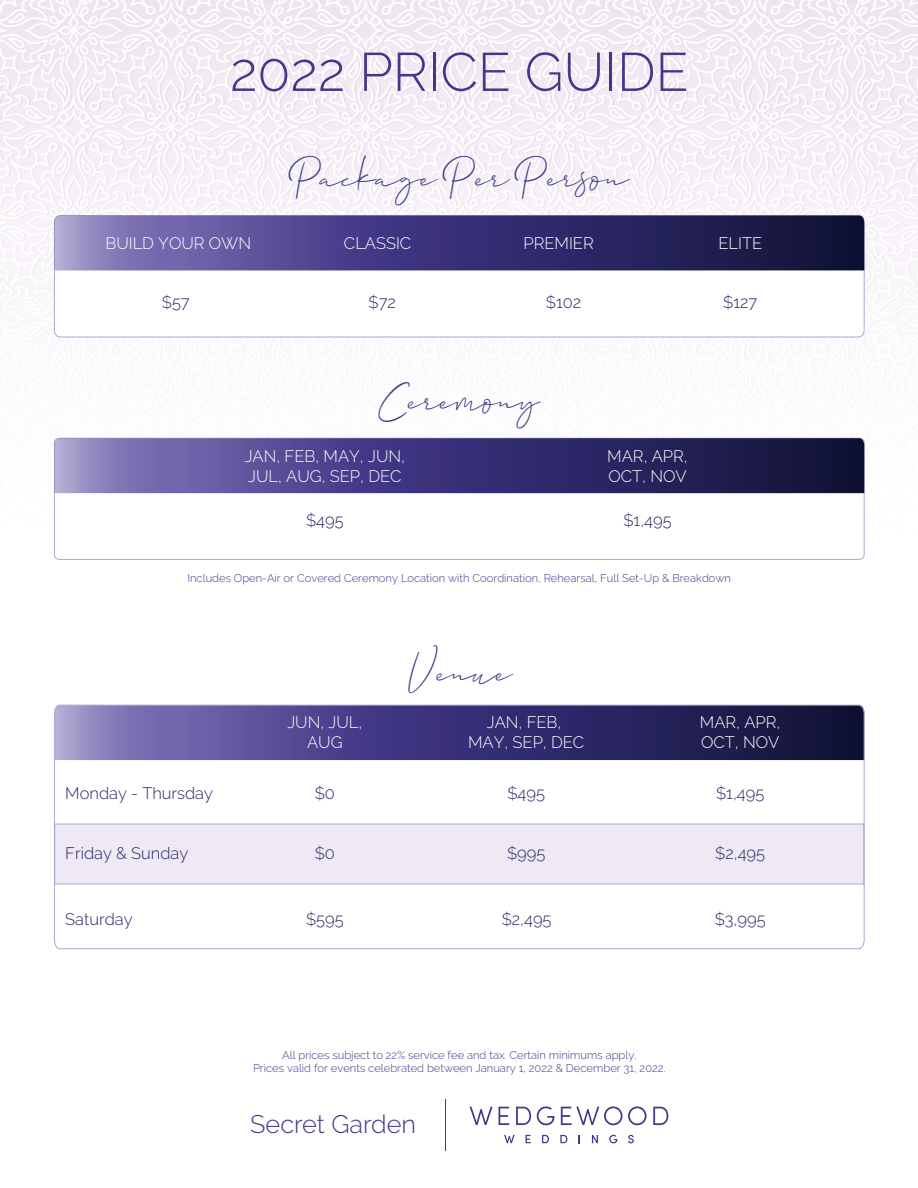
<style>
.page{position:relative;width:918px;height:1188px;background:#fff}
.page>*{position:absolute;margin:0;border:0;box-sizing:border-box;transform-origin:0 0}
.t1{font:300 54px "Raleway";color:#423887}
.t2{font:49.5px "Allison Script";color:#423887}
.t3{font:300 25.35px "Raleway";color:#423887}
.t4{font:300 16.65px/19.8px "Raleway";color:#fff}
.t5{font:300 16.5px "Raleway";color:#282563}
.t6{font:300 11.25px/13.5px "Raleway";color:#423887;text-align:center}
</style>
<div class="page">
<img style="left:0;top:0;width:918px;height:1151px">
<svg style="left:54px;top:438px;width:811px;height:122px"></svg>
<svg style="left:54px;top:215px;width:811px;height:122px"></svg>
<svg style="left:54px;top:215px;width:810px;height:55px"></svg>
<svg style="left:54px;top:438px;width:810px;height:55px"></svg>
<svg style="left:54px;top:705px;width:811px;height:244px"></svg>
<svg style="left:504px;top:1135px;width:11px;height:8px"></svg>
<svg style="left:526px;top:1135px;width:5px;height:8px"></svg>
<svg style="left:542px;top:1135px;width:7px;height:8px"></svg>
<svg style="left:560px;top:1135px;width:7px;height:8px"></svg>
<svg style="left:592px;top:1135px;width:6px;height:8px"></svg>
<svg style="left:609px;top:1135px;width:8px;height:8px"></svg>
<svg style="left:628px;top:1135px;width:6px;height:8px"></svg>
<svg style="left:470px;top:1107px;width:23px;height:18px"></svg>
<svg style="left:499px;top:1107px;width:10px;height:18px"></svg>
<svg style="left:516px;top:1107px;width:15px;height:18px"></svg>
<svg style="left:537px;top:1106px;width:18px;height:19px"></svg>
<svg style="left:561px;top:1106px;width:86px;height:19px"></svg>
<svg style="left:653px;top:1107px;width:15px;height:18px"></svg>
<hr style="left:446px;top:1099px;width:1px;height:52px;background:#423887">
<h1 class="t1" style="left:230px;top:40px;width:460px">2022 PRICE GUIDE</h1>
<h2 class="t2" style="left:292px;top:139px;width:336px">Package Per Person</h2>
<h3 class="t4" style="left:105px;top:233px;width:147px">BUILD YOUR OWN</h3>
<h3 class="t4" style="left:344px;top:233px;width:69px">CLASSIC</h3>
<h3 class="t4" style="left:523px;top:233px;width:72px">PREMIER</h3>
<h3 class="t4" style="left:718px;top:233px;width:45px">ELITE</h3>
<h3 class="t4" style="left:103px;top:234px;width:147px">BUILD YOUR OWN</h3>
<h3 class="t4" style="left:349px;top:234px;width:69px">CLASSIC</h3>
<h3 class="t4" style="left:528px;top:234px;width:72px">PREMIER</h3>
<h3 class="t5" style="left:162px;top:293px;width:29px">$57</h3>
<h3 class="t5" style="left:369px;top:293px;width:29px">$72</h3>
<h3 class="t5" style="left:546px;top:293px;width:37px">$102</h3>
<h3 class="t5" style="left:723px;top:293px;width:36px">$127</h3>
<h2 class="t2" style="left:379px;top:362px;width:163px">Ceremony</h2>
<h3 class="t4" style="left:245px;top:446px;width:162px">JAN, FEB, MAY, JUN,<br>JUL, AUG, SEP, DEC</h3>
<h3 class="t5" style="left:306px;top:511px;width:39px">$495</h3>
<h3 class="t4" style="left:607px;top:446px;width:82px">MAR, APR,<br>OCT, NOV</h3>
<h3 class="t5" style="left:623px;top:511px;width:50px">$1,495</h3>
<p class="t6" style="left:188px;top:571px;width:545px">Includes Open-Air or Covered Ceremony Location with Coordination, Rehearsal, Full Set-Up &amp; Breakdown</p>
<h2 class="t2" style="left:409px;top:634px;width:103px">Venue</h2>
<h3 class="t4" style="left:287px;top:712px;width:77px;text-align:center">JUN, JUL,<br>AUG</h3>
<h3 class="t4" style="left:700px;top:712px;width:82px">MAR, APR,<br>OCT, NOV</h3>
<h3 class="t4" style="left:468px;top:712px;width:118px;text-align:center">JAN, FEB,<br>MAY, SEP, DEC</h3>
<h3 class="t5" style="left:65px;top:784px;width:149px">Monday - Thursday</h3>
<h3 class="t5" style="left:315px;top:784px;width:22px">$0</h3>
<h3 class="t5" style="left:65px;top:844px;width:125px">Friday &amp; Sunday</h3>
<h3 class="t5" style="left:315px;top:844px;width:22px">$0</h3>
<h3 class="t5" style="left:507px;top:784px;width:39px">$495</h3>
<h3 class="t5" style="left:507px;top:844px;width:40px">$995</h3>
<h3 class="t5" style="left:716px;top:784px;width:50px">$1,495</h3>
<h3 class="t5" style="left:715px;top:844px;width:51px">$2,495</h3>
<h3 class="t5" style="left:65px;top:909px;width:69px">Saturday</h3>
<h3 class="t5" style="left:306px;top:909px;width:39px">$595</h3>
<h3 class="t5" style="left:502px;top:909px;width:51px">$2,495</h3>
<h3 class="t5" style="left:715px;top:909px;width:53px">$3,995</h3>
<p class="t6" style="left:253px;top:1048px;width:414px">All prices subject to 22% service fee and tax. Certain minimums apply.<br>Prices valid for events celebrated between January 1, 2022 &amp; December 31, 2022.</p>
<h3 class="t3" style="left:250px;top:1109px;width:167px">Secret Garden</h3>
</div>
